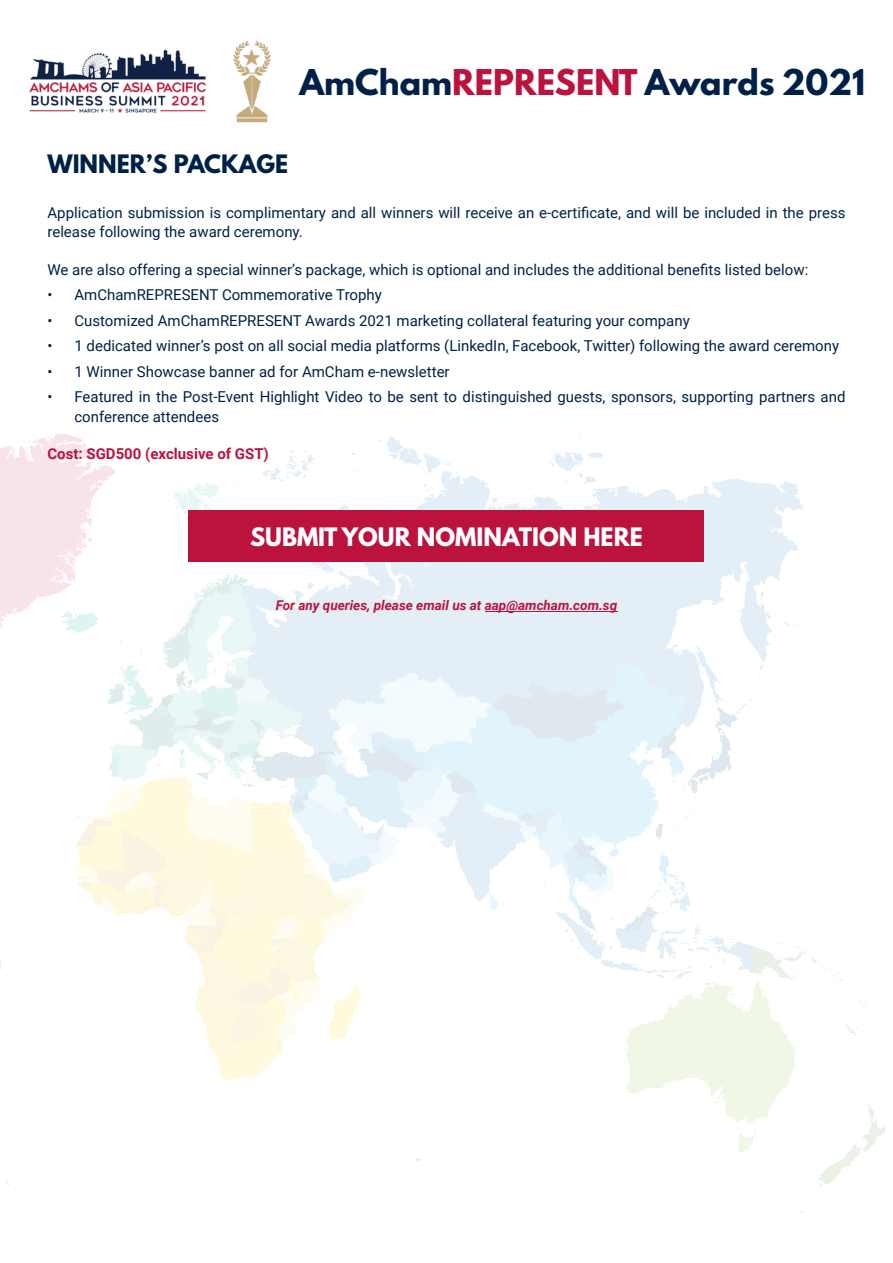
<style>
.page{position:relative;width:893px;height:1263px;background:#fff}
.page>*{position:absolute;margin:0;border:0;box-sizing:border-box;transform-origin:0 0}
.t1{font:700 31.5px "League Spartan";color:#002147}
.t2{font:700 22.5px "League Spartan";color:#fff}
.t3{font:700 22.5px "League Spartan";color:#002147}
.t4{font:15px/19.5px "Roboto";color:#002147}
.t5{font:700 15px "Roboto";color:#bb133e}
.t6{font:italic 700 13.5px "Roboto";color:#bb133e}
.s1{color:#bb133e}
</style>
<div class="page">
<img style="left:0;top:433px;width:886px;height:795px">
<img style="left:233px;top:41px;width:37px;height:81px">
<div style="left:189px;top:510px;width:515px;height:52px;background:#bb133e"></div>
<img style="left:29px;top:49px;width:178px;height:64px">
<hr style="left:485px;top:611px;width:132px;height:1px;background:#bb133e">
<h1 class="t1" style="left:299px;top:71px;width:567px">AmCham<span class="s1">REPRESENT</span> Awards 2021</h1>
<h2 class="t3" style="left:47px;top:156px;width:242px">WINNER’S PACKAGE</h2>
<p class="t4" style="left:47px;top:204px;width:800px">Application submission is complimentary and all winners will receive an e-certificate, and will be included in the press release following the award ceremony.</p>
<p class="t4" style="left:47px;top:261px;width:762px">We are also offering a special winner’s package, which is optional and includes the additional benefits listed below:</p>
<p class="t4" style="left:47px;top:287px;width:336px">• AmChamREPRESENT Commemorative Trophy</p>
<p class="t4" style="left:47px;top:312px;width:644px">• Customized AmChamREPRESENT Awards 2021 marketing collateral featuring your company</p>
<p class="t4" style="left:47px;top:338px;width:793px">• 1 dedicated winner’s post on all social media platforms (LinkedIn, Facebook, Twitter) following the award ceremony</p>
<p class="t4" style="left:47px;top:363px;width:404px">• 1 Winner Showcase banner ad for AmCham e-newsletter</p>
<p class="t4" style="left:74px;top:389px;width:773px;text-indent:-27px">• Featured in the Post-Event Highlight Video to be sent to distinguished guests, sponsors, supporting partners and conference attendees</p>
<p class="t5" style="left:47px;top:448px;width:223px">Cost: SGD500 (exclusive of GST)</p>
<h2 class="t2" style="left:250px;top:529px;width:394px">SUBMIT YOUR NOMINATION HERE</h2>
<p class="t6" style="left:276px;top:600px;width:343px">For any queries, please email us at aap@amcham.com.sg</p>
</div>
